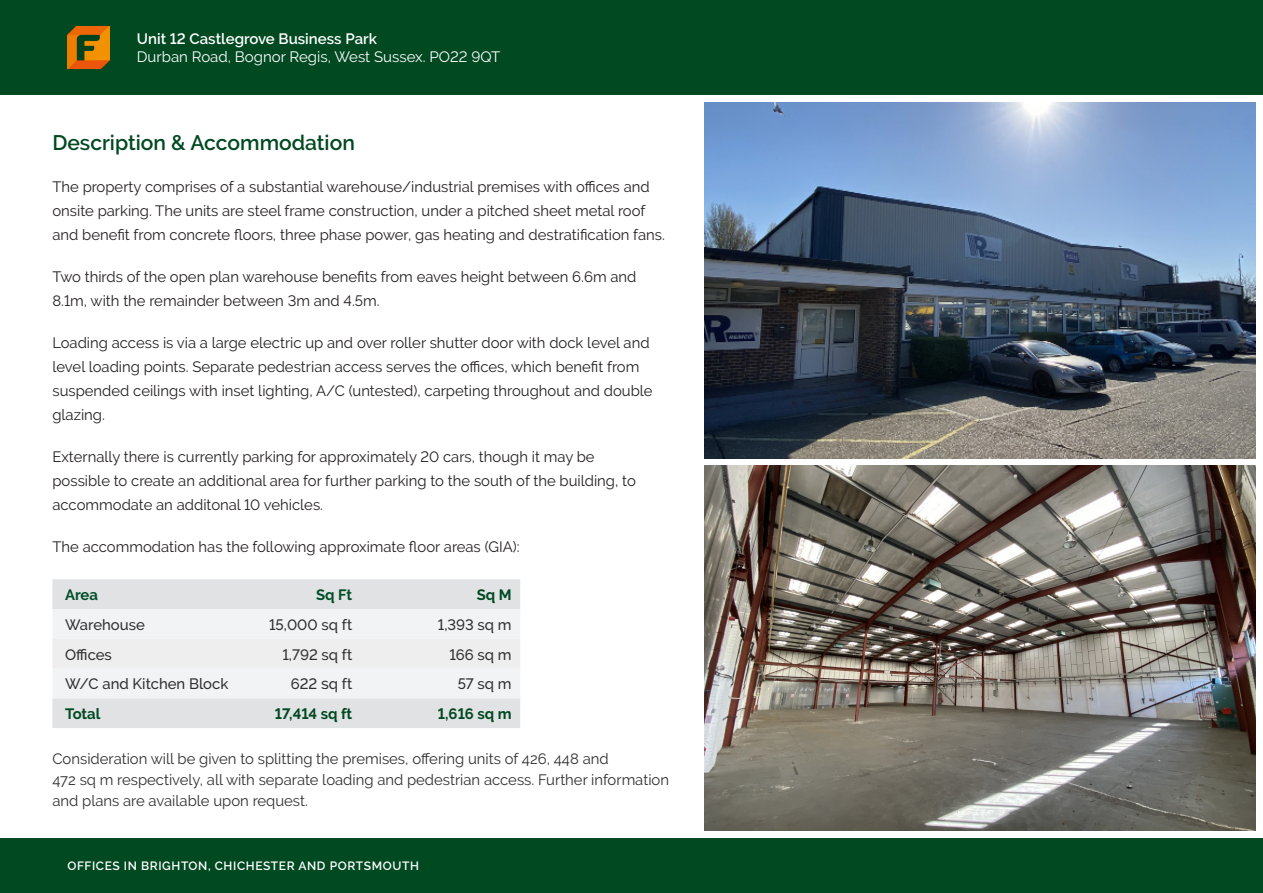
<style>
.page{position:relative;width:1263px;height:893px;background:#fff}
.page>*{position:absolute;margin:0;border:0;box-sizing:border-box;transform-origin:0 0}
.Flude_-_Sub_Header{font:600 21px "Raleway";color:#004921}
.Flude_-_Standard_Par{font:15px/24px "Raleway";color:#231f20}
.Flude_-_Standard_Par-2{font:15px/21px "Raleway";color:#312f30}
.t1{font:500 15px "Raleway";color:#312f30}
.t2{font:15px "Raleway";color:#fff}
.t3{font:600 15px "Raleway";color:#fff}
.t4{font:700 15px "Raleway";color:#004921}
.t5{font:700 15px "Raleway";color:#004f28}
.t6{font:600 12px "Raleway";letter-spacing:.05em;color:#fff}
</style>
<div class="page">
<div style="left:0;top:0;width:1263px;height:95px;background:#004921"></div>
<img style="left:67px;top:26px;width:43px;height:42px">
<div style="left:0;top:838px;width:1263px;height:55px;background:#004921"></div>
<div style="left:52px;top:579px;width:468px;height:149px;background:#e1e2e4"></div>
<div style="left:52px;top:609px;width:468px;height:89px;background:#f2f3f4"></div>
<img style="left:705px;top:465px;width:550px;height:366px">
<img style="left:705px;top:102px;width:550px;height:356px">
<p class="t3" style="left:137px;top:30px;width:242px">Unit 12 Castlegrove Business Park</p>
<p class="t2" style="left:137px;top:48px;width:365px">Durban Road, Bognor Regis, West Sussex. PO22 9QT</p>
<p class="Flude_-_Sub_Header" style="left:52px;top:131px;width:304px">Description &amp; Accommodation</p>
<p class="Flude_-_Standard_Par" style="left:52px;top:175px;width:614px">The property comprises of a substantial warehouse/industrial premises with offices and onsite parking. The units are steel frame construction, under a pitched sheet metal roof and benefit from concrete floors, three phase power, gas heating and destratification fans.</p>
<p class="Flude_-_Standard_Par" style="left:52px;top:265px;width:585px">Two thirds of the open plan warehouse benefits from eaves height between 6.6m and<br>8.1m, with the remainder between 3m and 4.5m.</p>
<p class="Flude_-_Standard_Par" style="left:52px;top:331px;width:602px">Loading access is via a large electric up and over roller shutter door with dock level and level loading points. Separate pedestrian access serves the offices, which benefit from suspended ceilings with inset lighting, A/C (untested), carpeting throughout and double glazing.</p>
<p class="Flude_-_Standard_Par" style="left:52px;top:445px;width:585px">Externally there is currently parking for approximately 20 cars, though it may be possible to create an additional area for further parking to the south of the building, to accommodate an additonal 10 vehicles.</p>
<p class="Flude_-_Standard_Par" style="left:52px;top:535px;width:469px">The accommodation has the following approximate floor areas (GIA):</p>
<p class="t5" style="left:65px;top:586px;width:34px">Area</p>
<p class="t5" style="left:316px;top:586px;width:38px">Sq Ft</p>
<p class="t4" style="left:477px;top:586px;width:36px">Sq M</p>
<p class="t1" style="left:65px;top:616px;width:81px">Warehouse</p>
<p class="t1" style="left:269px;top:616px;width:85px">15,000 sq ft</p>
<p class="t1" style="left:438px;top:616px;width:75px">1,393 sq m</p>
<p class="t1" style="left:65px;top:646px;width:48px">Offices</p>
<p class="t1" style="left:282px;top:646px;width:71px">1,792 sq ft</p>
<p class="t1" style="left:449px;top:646px;width:64px">166 sq m</p>
<p class="t1" style="left:65px;top:675px;width:165px">W/C and Kitchen Block</p>
<p class="t1" style="left:291px;top:675px;width:63px">622 sq ft</p>
<p class="t1" style="left:458px;top:675px;width:56px">57 sq m</p>
<p class="t4" style="left:65px;top:705px;width:37px">Total</p>
<p class="t4" style="left:275px;top:705px;width:79px">17,414 sq ft</p>
<p class="t4" style="left:438px;top:705px;width:75px">1,616 sq m</p>
<p class="Flude_-_Standard_Par-2" style="left:52px;top:748px;width:558px">Consideration will be given to splitting the premises, offering units of 426, 448 and</p>
<p class="Flude_-_Standard_Par-2" style="left:52px;top:769px;width:618px">472 sq m respectively, all with separate loading and pedestrian access. Further information and plans are available upon request.</p>
<p class="t6" style="left:67px;top:858px;width:353px">OFFICES IN BRIGHTON, CHICHESTER AND PORTSMOUTH</p>
</div>
